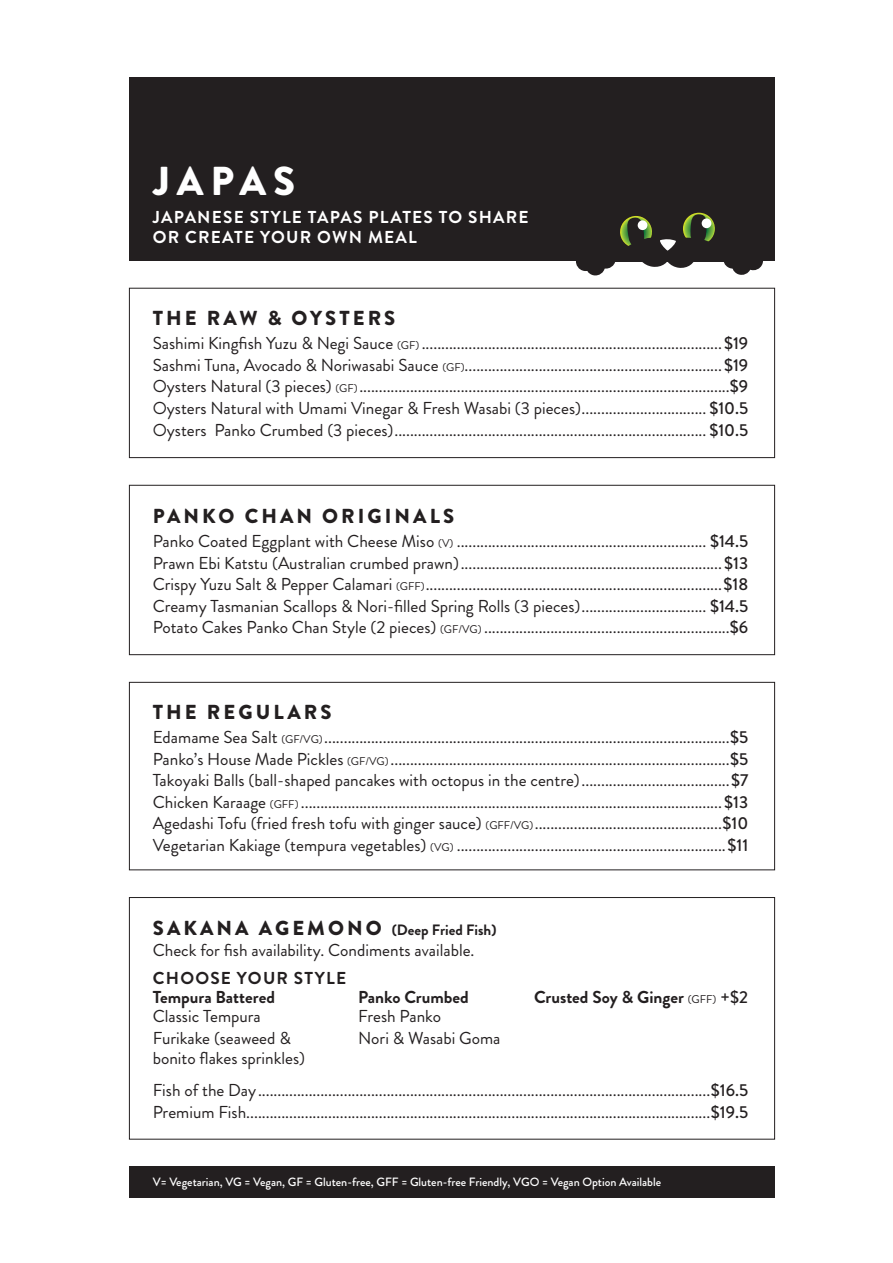
<style>
.page{position:relative;width:893px;height:1263px;background:#fff}
.page>*{position:absolute;margin:0;border:0;box-sizing:border-box;transform-origin:0 0}
.t1{font:900 40.35px "Brandon Grotesque";letter-spacing:.17em;color:#fff}
.Heading{font:900 20.25px "Brandon Grotesque";letter-spacing:.15em;color:#231f20}
.Menu_Item{font:17.25px/19.5px "Brandon Grotesque";color:#231f20}
.Sub_Heading{font:700 17.25px "Brandon Grotesque";color:#231f20}
.Choices{font:700 17.25px/19.5px "Brandon Grotesque";letter-spacing:.07em;color:#fff}
.Body_Copy{font:17.25px "Brandon Grotesque";color:#231f20}
.Choices-2{font:700 17.25px "Brandon Grotesque";letter-spacing:.07em;color:#231f20}
.Heading-2{font:700 15px "Brandon Grotesque";color:#231f20}
.Menu_Item_-_Short{font:500 12px "Brandon Grotesque";color:#fff}
.s1{font-size:11.25px}
.s2{font-weight:500}
.s3{font-weight:900;font-size:20.25px}
.s4{font-weight:400;font-size:11.25px}
</style>
<div class="page">
<div style="left:129px;top:1166px;width:646px;height:32px;background:#231f20"></div>
<div style="left:129px;top:78px;width:646px;height:183px;background:#231f20"></div>
<svg style="left:576px;top:212px;width:187px;height:64px"></svg>
<div style="left:129px;top:288px;width:646px;height:170px;border:1px solid #231f20"></div>
<div style="left:129px;top:485px;width:646px;height:170px;border:1px solid #231f20"></div>
<div style="left:129px;top:682px;width:646px;height:188px;border:1px solid #231f20"></div>
<div style="left:129px;top:897px;width:646px;height:242px;border:1px solid #231f20"></div>
<p class="t1" style="left:153px;top:153px;width:144px">JAPAS</p>
<p class="Choices" style="left:153px;top:208px;width:377px">JAPANESE STYLE TAPAS PLATES TO SHARE<br>OR CREATE YOUR OWN MEAL</p>
<p class="Heading" style="left:153px;top:304px;width:244px">THE RAW &amp; OYSTERS</p>
<p class="Menu_Item" style="left:153px;top:334px;width:597px">Sashimi Kingfish Yuzu &amp; Negi Sauce <span class="s1">(GF)</span> .............................................................................<span class="s2">$19</span></p>
<p class="Menu_Item" style="left:153px;top:355px;width:597px">Sashmi Tuna, Avocado &amp; Noriwasabi Sauce <span class="s1">(GF)</span>..................................................................<span class="s2">$19</span></p>
<p class="Menu_Item" style="left:153px;top:377px;width:597px">Oysters Natural (3 pieces) <span class="s1">(GF)</span>...............................................................................................<span class="s2">$9</span></p>
<p class="Menu_Item" style="left:153px;top:399px;width:597px">Oysters Natural with Umami Vinegar &amp; Fresh Wasabi (3 pieces)................................ <span class="s2">$10.5</span></p>
<p class="Menu_Item" style="left:153px;top:420px;width:597px">Oysters Panko Crumbed (3 pieces)................................................................................ <span class="s2">$10.5</span></p>
<p class="Heading" style="left:153px;top:502px;width:303px">PANKO CHAN ORIGINALS</p>
<p class="Menu_Item" style="left:153px;top:531px;width:597px">Panko Coated Eggplant with Cheese Miso <span class="s1">(V)</span> ................................................................ <span class="s2">$14.5</span></p>
<p class="Menu_Item" style="left:153px;top:553px;width:597px">Prawn Ebi Katstu (Australian crumbed prawn)................................................................... <span class="s2">$13</span></p>
<p class="Menu_Item" style="left:153px;top:575px;width:597px">Crispy Yuzu Salt &amp; Pepper Calamari <span class="s1">(GFF)</span>............................................................................<span class="s2">$18</span></p>
<p class="Menu_Item" style="left:153px;top:596px;width:597px">Creamy Tasmanian Scallops &amp; Nori-filled Spring Rolls (3 pieces)................................ <span class="s2">$14.5</span></p>
<p class="Menu_Item" style="left:153px;top:618px;width:597px">Potato Cakes Panko Chan Style (2 pieces) <span class="s1">(GF/VG)</span> ...............................................................<span class="s2">$6</span></p>
<p class="Heading" style="left:153px;top:698px;width:180px">THE REGULARS</p>
<p class="Menu_Item" style="left:153px;top:727px;width:597px">Edamame Sea Salt <span class="s1">(GF/VG)</span>........................................................................................................<span class="s2">$5</span></p>
<p class="Menu_Item" style="left:153px;top:749px;width:597px">Panko’s House Made Pickles <span class="s1">(GF/VG)</span> .......................................................................................<span class="s2">$5</span></p>
<p class="Menu_Item" style="left:153px;top:771px;width:597px">Takoyaki Balls (ball-shaped pancakes with octopus in the centre)......................................<span class="s2">$7</span></p>
<p class="Menu_Item" style="left:153px;top:792px;width:597px">Chicken Karaage <span class="s1">(GFF)</span> ............................................................................................................ <span class="s2">$13</span></p>
<p class="Menu_Item" style="left:153px;top:814px;width:597px">Agedashi Tofu (fried fresh tofu with ginger sauce) <span class="s1">(GFF/VG)</span>................................................<span class="s2">$10</span></p>
<p class="Menu_Item" style="left:153px;top:836px;width:597px">Vegetarian Kakiage (tempura vegetables) <span class="s1">(VG)</span> .....................................................................<span class="s2">$11</span></p>
<p class="Heading-2" style="left:153px;top:919px;width:345px"><span class="s3">SAKANA AGEMONO</span> (Deep Fried Fish)</p>
<p class="Body_Copy" style="left:153px;top:938px;width:323px">Check for fish availability. Condiments available.</p>
<p class="Choices-2" style="left:153px;top:966px;width:195px">CHOOSE YOUR STYLE</p>
<p class="Sub_Heading" style="left:153px;top:985px;width:124px">Tempura Battered</p>
<p class="Menu_Item" style="left:153px;top:1007px;width:110px">Classic Tempura</p>
<p class="Menu_Item" style="left:153px;top:1028px;width:154px">Furikake (seaweed &amp; bonito flakes sprinkles)</p>
<p class="Sub_Heading" style="left:358px;top:985px;width:112px">Panko Crumbed</p>
<p class="Menu_Item" style="left:358px;top:1007px;width:84px">Fresh Panko</p>
<p class="Menu_Item" style="left:358px;top:1028px;width:144px">Nori &amp; Wasabi Goma</p>
<p class="Sub_Heading" style="left:534px;top:985px;width:216px">Crusted Soy &amp; Ginger <span class="s4">(GFF)</span> <span class="s2">+$2</span></p>
<p class="Menu_Item" style="left:153px;top:1081px;width:597px">Fish of the Day....................................................................................................................<span class="s2">$16.5</span></p>
<p class="Menu_Item" style="left:153px;top:1102px;width:597px">Premium Fish.......................................................................................................................<span class="s2">$19.5</span></p>
<p class="Menu_Item_-_Short" style="left:153px;top:1174px;width:510px">V= Vegetarian, VG = Vegan, GF = Gluten-free, GFF = Gluten-free Friendly, VGO = Vegan Option Available</p>
</div>
